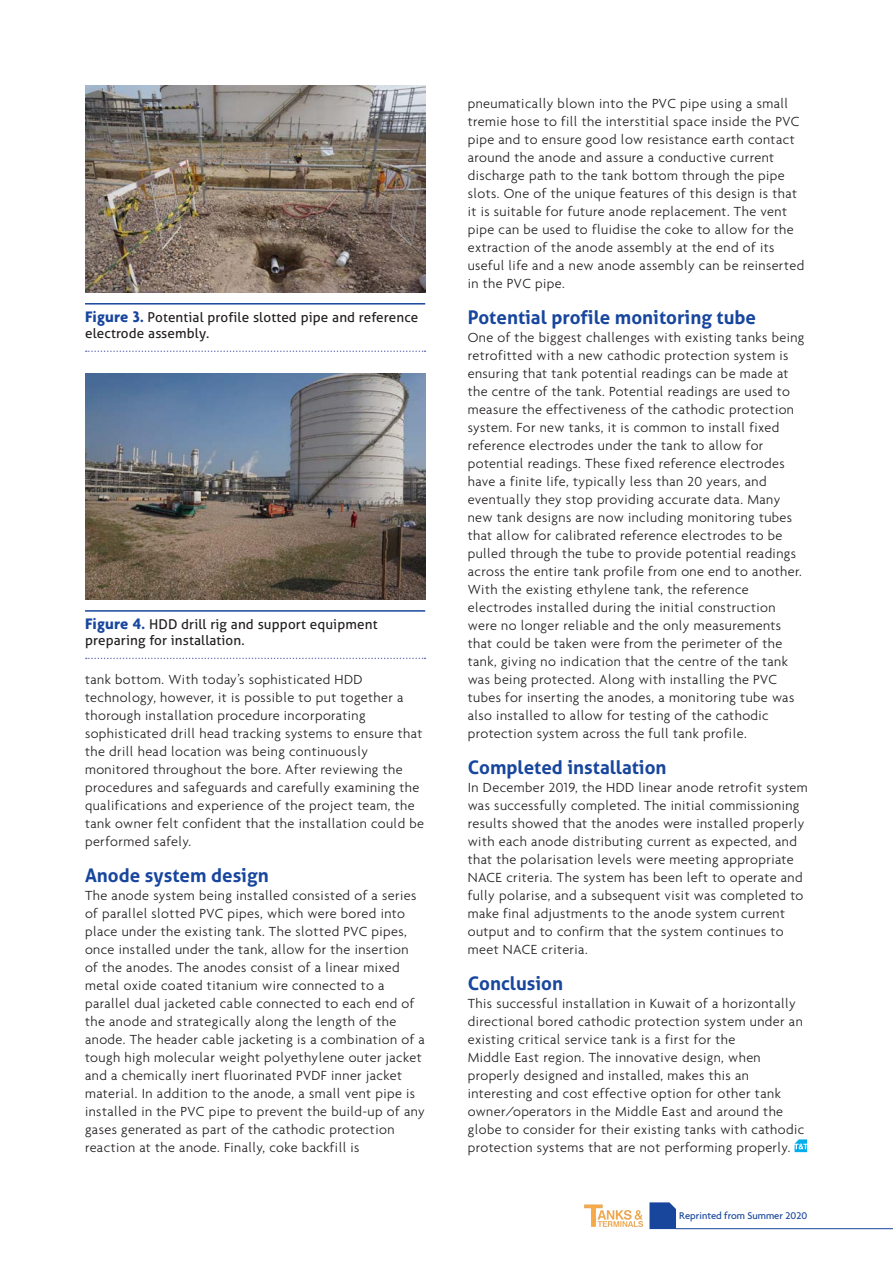
<style>
.page{position:relative;width:893px;height:1263px;background:#fff}
.page>*{position:absolute;margin:0;border:0;box-sizing:border-box;transform-origin:0 0}
.Sub_1{font:700 18.75px "Aller";color:#18469d}
.Paragraph_1{font:300 14.25px/18px "Agenda";letter-spacing:.03em;color:#231f20}
.t1{font:13.5px/16.2px "Aller";letter-spacing:.01em;color:#231f20}
.t2{font:500 10.5px "Agenda";color:#18469d}
.s1{font-family:"Agenda";font-weight:700;font-size:16.5px;color:#18469d}
</style>
<div class="page">
<svg style="left:795px;top:1139px;width:12px;height:13px"></svg>
<img style="left:85px;top:373px;width:340px;height:227px">
<img style="left:85px;top:85px;width:340px;height:207px">
<hr style="left:85px;top:303px;width:340px;height:2px;background:#18469d">
<svg style="left:86px;top:350px;width:339px;height:2px"></svg>
<hr style="left:85px;top:610px;width:340px;height:2px;background:#18469d">
<svg style="left:86px;top:658px;width:339px;height:1px"></svg>
<hr style="left:676px;top:1228px;width:217px;height:1px;background:#18469d">
<svg style="left:649px;top:1202px;width:27px;height:27px"></svg>
<img style="left:584px;top:1202px;width:74px;height:25px">
<p class="t1" style="left:85px;top:309px;width:335px"><span class="s1">Figure 3.</span> Potential profile slotted pipe and reference electrode assembly.</p>
<p class="t1" style="left:85px;top:616px;width:294px"><span class="s1">Figure 4.</span> HDD drill rig and support equipment preparing for installation.</p>
<p class="Paragraph_1" style="left:85px;top:670px;width:340px">tank bottom. With today’s sophisticated HDD technology, however, it is possible to put together a thorough installation procedure incorporating sophisticated drill head tracking systems to ensure that the drill head location was being continuously monitored throughout the bore. After reviewing the procedures and safeguards and carefully examining the qualifications and experience of the project team, the tank owner felt confident that the installation could be performed safely.</p>
<p class="Sub_1" style="left:85px;top:864px;width:185px">Anode system design</p>
<p class="Paragraph_1" style="left:85px;top:886px;width:341px">The anode system being installed consisted of a series of parallel slotted PVC pipes, which were bored into place under the existing tank. The slotted PVC pipes, once installed under the tank, allow for the insertion<br>of the anodes. The anodes consist of a linear mixed metal oxide coated titanium wire connected to a parallel dual jacketed cable connected to each end of the anode and strategically along the length of the anode. The header cable jacketing is a combination of a tough high molecular weight polyethylene outer jacket and a chemically inert fluorinated PVDF inner jacket material. In addition to the anode, a small vent pipe is installed in the PVC pipe to prevent the build-up of any gases generated as part of the cathodic protection reaction at the anode. Finally, coke backfill is</p>
<p class="Paragraph_1" style="left:468px;top:94px;width:338px">pneumatically blown into the PVC pipe using a small tremie hose to fill the interstitial space inside the PVC pipe and to ensure good low resistance earth contact around the anode and assure a conductive current discharge path to the tank bottom through the pipe slots. One of the unique features of this design is that it is suitable for future anode replacement. The vent pipe can be used to fluidise the coke to allow for the extraction of the anode assembly at the end of its useful life and a new anode assembly can be reinserted in the PVC pipe.</p>
<p class="Sub_1" style="left:468px;top:306px;width:290px">Potential profile monitoring tube</p>
<p class="Paragraph_1" style="left:468px;top:328px;width:338px">One of the biggest challenges with existing tanks being retrofitted with a new cathodic protection system is ensuring that tank potential readings can be made at the centre of the tank. Potential readings are used to measure the effectiveness of the cathodic protection system. For new tanks, it is common to install fixed reference electrodes under the tank to allow for potential readings. These fixed reference electrodes have a finite life, typically less than 20 years, and eventually they stop providing accurate data. Many new tank designs are now including monitoring tubes that allow for calibrated reference electrodes to be pulled through the tube to provide potential readings across the entire tank profile from one end to another.<br>With the existing ethylene tank, the reference electrodes installed during the initial construction were no longer reliable and the only measurements that could be taken were from the perimeter of the tank, giving no indication that the centre of the tank was being protected. Along with installing the PVC tubes for inserting the anodes, a monitoring tube was also installed to allow for testing of the cathodic protection system across the full tank profile.</p>
<p class="Sub_1" style="left:468px;top:756px;width:200px">Completed installation</p>
<p class="Paragraph_1" style="left:468px;top:778px;width:342px">In December 2019, the HDD linear anode retrofit system was successfully completed. The initial commissioning results showed that the anodes were installed properly with each anode distributing current as expected, and that the polarisation levels were meeting appropriate NACE criteria. The system has been left to operate and fully polarise, and a subsequent visit was completed to make final adjustments to the anode system current output and to confirm that the system continues to meet NACE criteria.</p>
<p class="Sub_1" style="left:468px;top:972px;width:97px">Conclusion</p>
<p class="Paragraph_1" style="left:468px;top:994px;width:338px">This successful installation in Kuwait of a horizontally directional bored cathodic protection system under an existing critical service tank is a first for the<br>Middle East region. The innovative design, when properly designed and installed, makes this an interesting and cost effective option for other tank owner/operators in the Middle East and around the globe to consider for their existing tanks with cathodic protection systems that are not performing properly.</p>
<p class="t2" style="left:679px;top:1209px;width:129px">Reprinted from Summer 2020</p>
</div>
